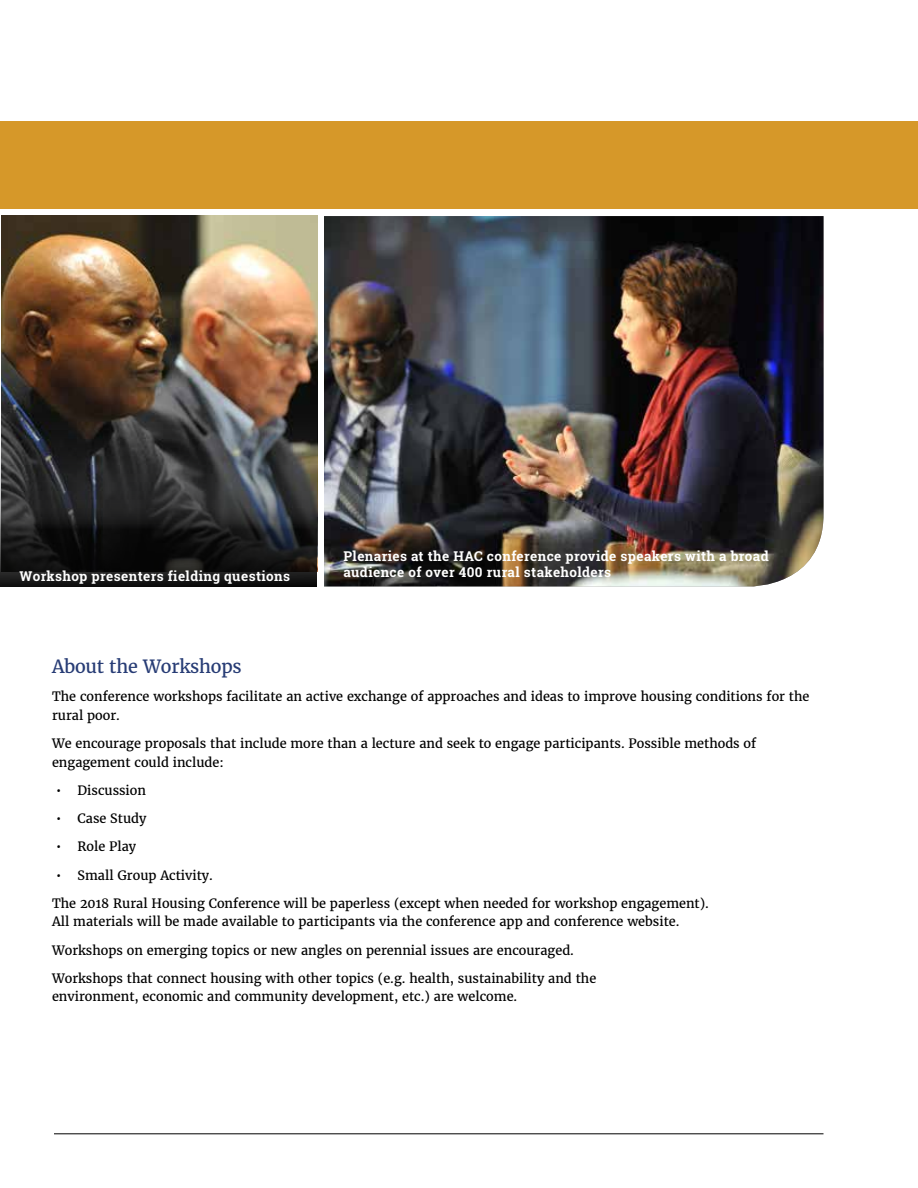
<style>
.page{position:relative;width:918px;height:1188px;background:#fff}
.page>*{position:absolute;margin:0;border:0;box-sizing:border-box;transform-origin:0 0}
.t1{font:18px "Merriweather";letter-spacing:-.01em;color:#273c75}
.t2{font:700 13.5px "Roboto Slab";letter-spacing:.03em;color:#fff}
.t3{font:12.75px/18.8px "Merriweather";color:#000}
</style>
<div class="page">
<hr style="left:54px;top:1134px;width:770px;height:1px;background:#000">
<img style="left:324px;top:216px;width:500px;height:370px">
<div style="left:0;top:122px;width:918px;height:87px;background:#d69829"></div>
<img style="left:2px;top:216px;width:316px;height:355px">
<svg style="left:0;top:414px;width:316px;height:172px;background:#2b2c2d"></svg>
<p class="t2" style="left:344px;top:546px;width:427px">Plenaries at the HAC conference provide speakers with a broad</p>
<p class="t2" style="left:20px;top:567px;width:272px">Workshop presenters fielding questions</p>
<p class="t2" style="left:344px;top:563px;width:269px">audience of over 400 rural stakeholders</p>
<h1 class="t1" style="left:52px;top:655px;width:191px">About the Workshops</h1>
<p class="t3" style="left:52px;top:687px;width:759px">The conference workshops facilitate an active exchange of approaches and ideas to improve housing conditions for the rural poor.</p>
<p class="t3" style="left:52px;top:734px;width:706px">We encourage proposals that include more than a lecture and seek to engage participants. Possible methods of engagement could include:</p>
<p class="t3" style="left:56px;top:781px;width:91px">• Discussion</p>
<p class="t3" style="left:56px;top:809px;width:92px">• Case Study</p>
<p class="t3" style="left:56px;top:837px;width:81px">• Role Play</p>
<p class="t3" style="left:56px;top:865px;width:158px">• Small Group Activity.</p>
<p class="t3" style="left:52px;top:893px;width:658px">The 2018 Rural Housing Conference will be paperless (except when needed for workshop engagement).<br>All materials will be made available to participants via the conference app and conference website.</p>
<p class="t3" style="left:52px;top:940px;width:523px">Workshops on emerging topics or new angles on perennial issues are encouraged.</p>
<p class="t3" style="left:52px;top:968px;width:546px">Workshops that connect housing with other topics (e.g. health, sustainability and the environment, economic and community development, etc.) are welcome.</p>
</div>
